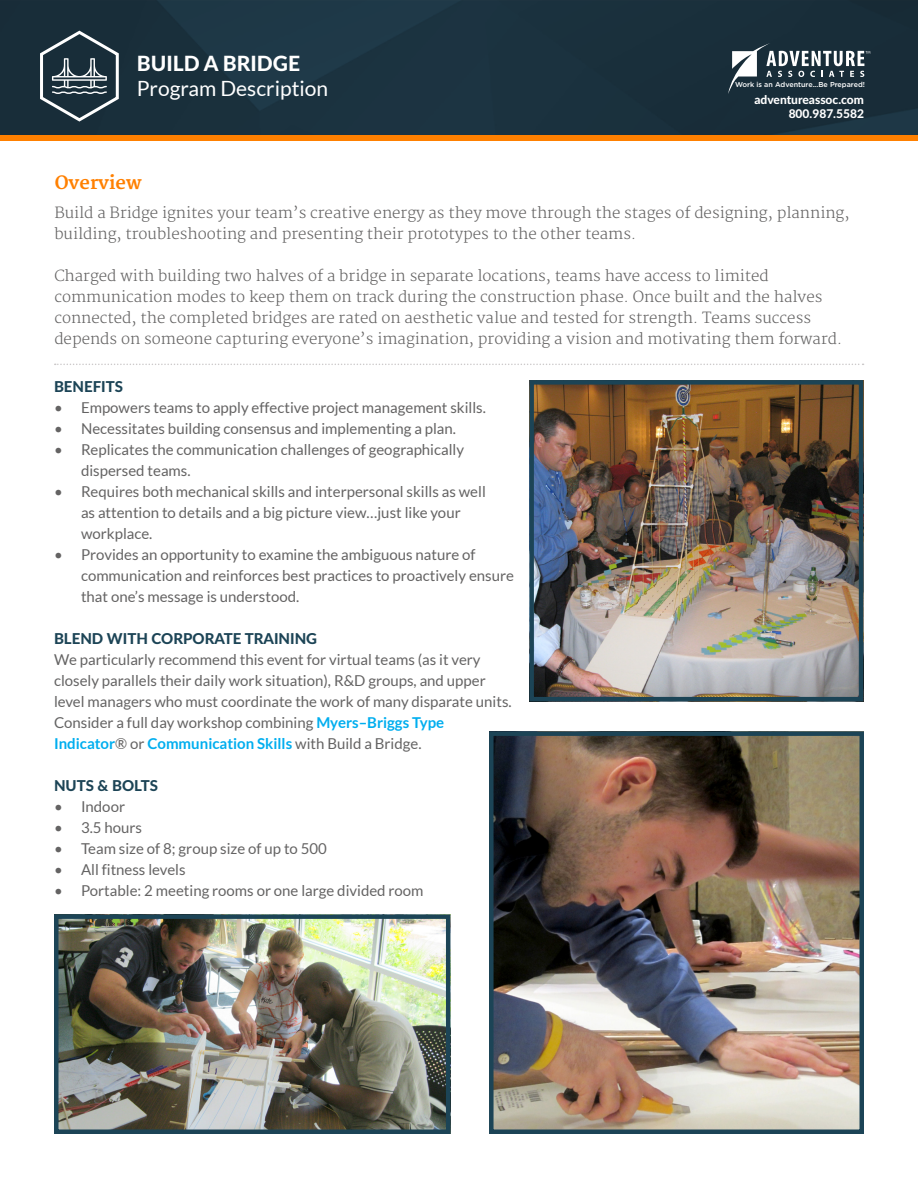
<style>
.page{position:relative;width:918px;height:1188px;background:#fff}
.page>*{position:absolute;margin:0;border:0;box-sizing:border-box;transform-origin:0 0}
.t1{font:21px "Lato";color:#fff}
.t2{font:800 21px "Lato";color:#fff}
.t3{font:700 18px "Merriweather";color:#ff8000}
.New_Gray{font:15px/21px "Lato";color:#646363}
.New_Gray-2{font:300 15px/21px "Merriweather";color:#646363}
.New_Gray-3{font:800 15px "Lato";color:#1c4456}
.Paragraph_Style_2{font:800 15px "Lato";color:#1c4456}
.t4{font:800 12px "Lato";color:#fff}
.t5{font:500 7.2px "Gotham";color:#fff}
.s1{font-weight:700;color:#00aeef}
</style>
<div class="page">
<svg style="left:55px;top:364px;width:809px;height:1px"></svg>
<img style="left:0;top:0;width:918px;height:135px">
<div style="left:0;top:135px;width:918px;height:6px;background:#ff8000"></div>
<svg style="left:728px;top:43px;width:142px;height:51px"></svg>
<svg style="left:39px;top:29px;width:82px;height:94px;background:#3f505a"></svg>
<img style="left:534px;top:385px;width:324px;height:311px">
<div style="left:529px;top:380px;width:334px;height:321px;border:4px solid #1c4456"></div>
<img style="left:494px;top:736px;width:365px;height:393px">
<div style="left:489px;top:731px;width:375px;height:403px;border:4px solid #1c4456"></div>
<img style="left:59px;top:919px;width:386px;height:210px">
<div style="left:54px;top:914px;width:396px;height:220px;border:4px solid #1c4456"></div>
<p class="t2" style="left:137px;top:48px;width:165px">BUILD A BRIDGE</p>
<p class="t1" style="left:137px;top:77px;width:193px">Program Description</p>
<p class="t5" style="left:735px;top:80px;width:132px">Work is an Adventure...Be Prepared!</p>
<p class="t4" style="left:754px;top:90px;width:111px">adventureassoc.com</p>
<p class="t4" style="left:789px;top:105px;width:77px">800.987.5582</p>
<p class="t3" style="left:55px;top:172px;width:89px">Overview</p>
<p class="New_Gray-2" style="left:54px;top:203px;width:797px">Build a Bridge ignites your team’s creative energy as they move through the stages of designing, planning, building, troubleshooting and presenting their prototypes to the other teams.</p>
<p class="New_Gray-2" style="left:54px;top:266px;width:789px">Charged with building two halves of a bridge in separate locations, teams have access to limited communication modes to keep them on track during the construction phase. Once built and the halves connected, the completed bridges are rated on aesthetic value and tested for strength. Teams success depends on someone capturing everyone’s imagination, providing a vision and motivating them forward.</p>
<p class="Paragraph_Style_2" style="left:54px;top:376px;width:71px">BENEFITS</p>
<p class="New_Gray" style="left:54px;top:397px;width:433px">• Empowers teams to apply effective project management skills.</p>
<p class="New_Gray" style="left:54px;top:418px;width:404px">• Necessitates building consensus and implementing a plan.</p>
<p class="New_Gray" style="left:81px;top:439px;width:385px;text-indent:-27px">• Replicates the communication challenges of geographically dispersed teams.</p>
<p class="New_Gray" style="left:81px;top:481px;width:406px;text-indent:-27px">• Requires both mechanical skills and interpersonal skills as well as attention to details and a big picture view…just like your workplace.</p>
<p class="New_Gray" style="left:81px;top:544px;width:434px;text-indent:-27px">• Provides an opportunity to examine the ambiguous nature of communication and reinforces best practices to proactively ensure that one’s message is understood.</p>
<p class="New_Gray-3" style="left:54px;top:628px;width:265px">BLEND WITH CORPORATE TRAINING</p>
<p class="New_Gray" style="left:54px;top:649px;width:459px">We particularly recommend this event for virtual teams (as it very closely parallels their daily work situation), R&amp;D groups, and upper level managers who must coordinate the work of many disparate units.<br>Consider a full day workshop combining <span class="s1">Myers–Briggs Type Indicator</span>® or <span class="s1">Communication Skills</span> with Build a Bridge.</p>
<p class="Paragraph_Style_2" style="left:54px;top:775px;width:106px">NUTS &amp; BOLTS</p>
<p class="New_Gray" style="left:54px;top:796px;width:73px">• Indoor</p>
<p class="New_Gray" style="left:54px;top:817px;width:90px">• 3.5 hours</p>
<p class="New_Gray" style="left:54px;top:838px;width:274px">• Team size of 8; group size of up to 500</p>
<p class="New_Gray" style="left:54px;top:859px;width:133px">• All fitness levels</p>
<p class="New_Gray" style="left:54px;top:880px;width:371px">• Portable: 2 meeting rooms or one large divided room</p>
</div>
